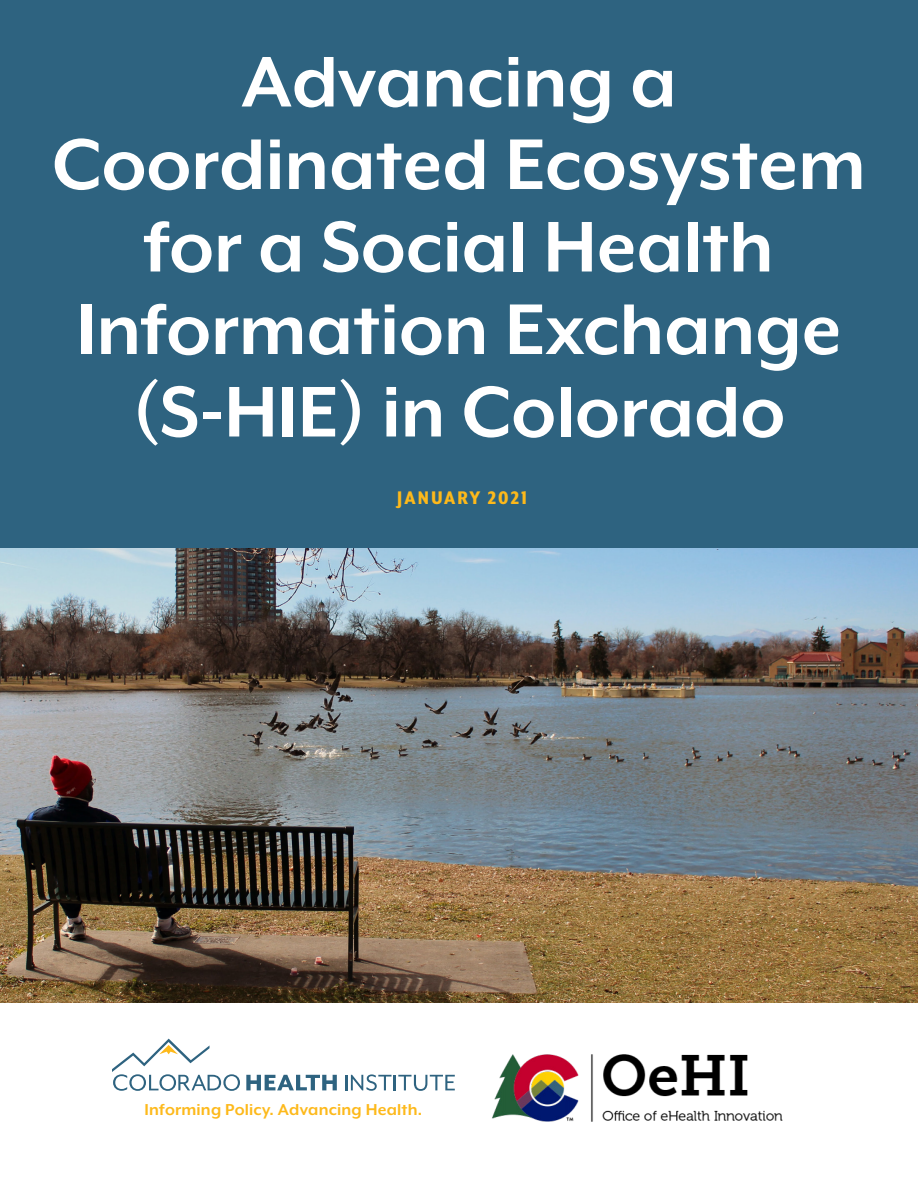
<style>
.page{position:relative;width:918px;height:1188px;background:#fff}
.page>*{position:absolute;margin:0;border:0;box-sizing:border-box;transform-origin:0 0}
.Body_text{font:700 82.5px/82.5px "Mr Eaves XL Mod OT";color:#fff;text-align:center}
.t1{font:800 21px "Mr Eaves XL Mod Nar OT";letter-spacing:.1em;color:#fdb91b}
.t2{font:700 18.3px "Mr Eaves XL Mod OT";letter-spacing:.01em;color:#fdb91b}
</style>
<div class="page">
<div style="left:0;top:0;width:918px;height:563px;background:#2e6380"></div>
<svg style="left:246px;top:1075px;width:91px;height:15px"></svg>
<svg style="left:345px;top:1074px;width:110px;height:17px"></svg>
<svg style="left:112px;top:1039px;width:128px;height:52px"></svg>
<img style="left:492px;top:1054px;width:291px;height:68px">
<img style="left:0;top:549px;width:918px;height:453px">
<p class="Body_text" style="left:52px;top:40px;width:815px">Advancing a<br>Coordinated Ecosystem for a Social Health<br>Information Exchange (S-HIE) in Colorado</p>
<p class="t1" style="left:397px;top:487px;width:131px">JANUARY 2021</p>
<p class="t2" style="left:145px;top:1100px;width:279px">Informing Policy. Advancing Health.</p>
</div>
